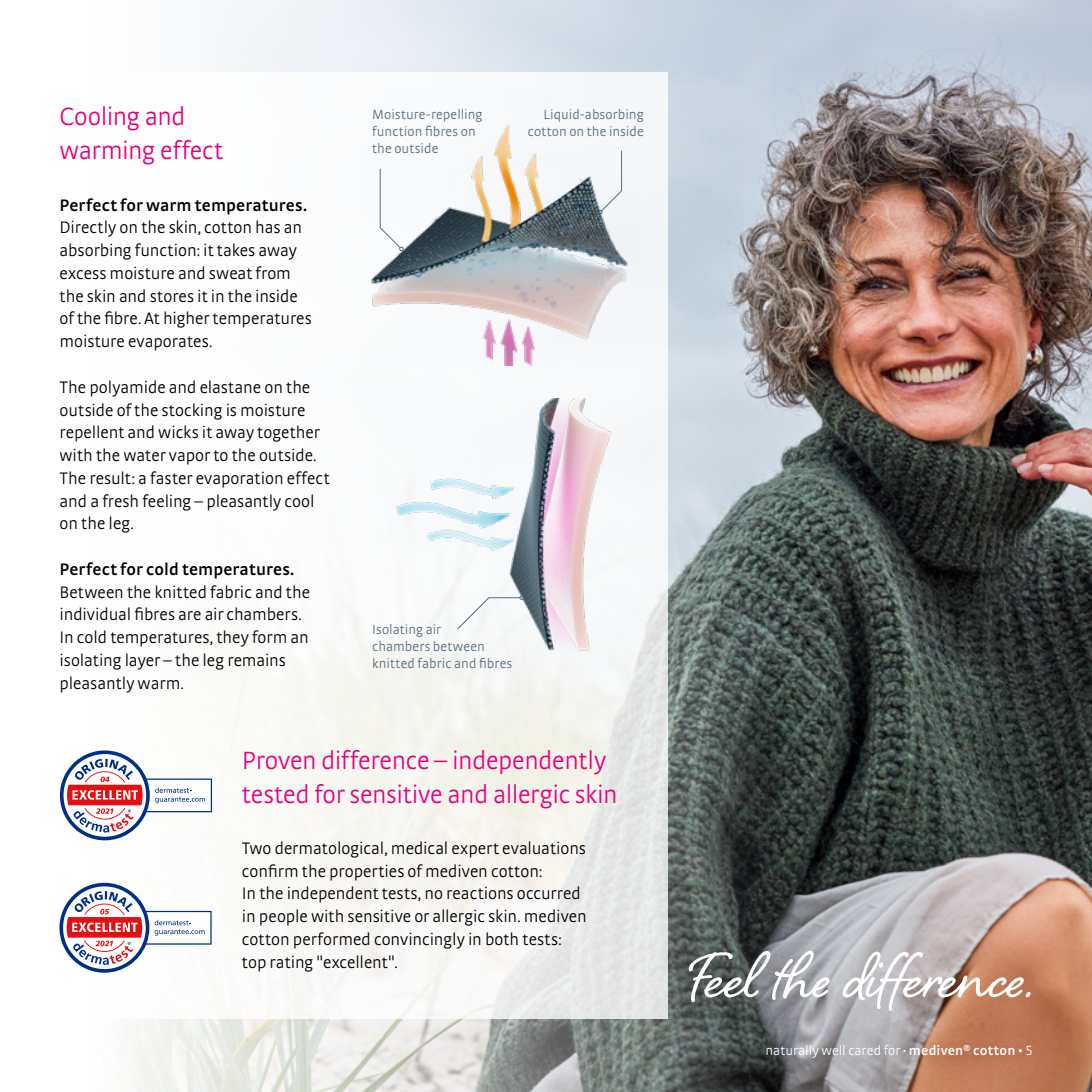
<style>
.page{position:relative;width:1092px;height:1092px;background:#fff}
.page>*{position:absolute;margin:0;border:0;box-sizing:border-box;transform-origin:0 0}
.t1{font:82.25px "Shelby";letter-spacing:.005em;color:#fff}
.t2{font:300 26.25px/34.1px "medi Strada Pro";letter-spacing:-.01em;color:#e6007d}
.t3{font:300 17.5px/22.8px "medi Strada Pro";color:#000}
.t4{font:600 17.5px "medi Strada Pro";letter-spacing:.01em;color:#000}
.t5{font:300 14px/16.8px "medi Strada Pro";letter-spacing:.005em;color:#576d7e}
.t6{font:300 14px "medi Strada Pro";letter-spacing:.005em;color:#fff}
.s1{font-weight:600}
</style>
<div class="page">
<img style="left:131px;top:0;width:960px;height:1091px">
<div style="left:0;top:73px;width:667px;height:945px;background:linear-gradient(to right,#fff,#eeeeeb)"></div>
<img style="left:0;top:205px;width:1px;height:381px">
<img style="left:363px;top:90px;width:274px;height:275px">
<img style="left:363px;top:398px;width:274px;height:279px">
<svg style="left:60px;top:750px;width:152px;height:90px"></svg>
<svg style="left:60px;top:882px;width:151px;height:90px"></svg>
<svg style="left:456px;top:594px;width:69px;height:36px"></svg>
<svg style="left:379px;top:168px;width:25px;height:84px"></svg>
<svg style="left:597px;top:150px;width:25px;height:65px"></svg>
<h2 class="t2" style="left:60px;top:99px;width:165px">Cooling and warming effect</h2>
<p class="t4" style="left:60px;top:193px;width:249px">Perfect for warm temperatures.</p>
<p class="t3" style="left:60px;top:216px;width:254px">Directly on the skin, cotton has an absorbing function: it takes away excess moisture and sweat from the skin and stores it in the inside of the fibre. At higher temperatures moisture evaporates.</p>
<p class="t3" style="left:60px;top:375px;width:271px">The polyamide and elastane on the outside of the stocking is moisture repellent and wicks it away together with the water vapor to the outside.<br>The result: a faster evaporation effect and a fresh feeling – pleasantly cool on the leg.</p>
<p class="t4" style="left:60px;top:557px;width:236px">Perfect for cold temperatures.</p>
<p class="t3" style="left:60px;top:580px;width:252px">Between the knitted fabric and the individual fibres are air chambers.<br>In cold temperatures, they form an isolating layer – the leg remains pleasantly warm.</p>
<p class="t5" style="left:372px;top:106px;width:112px">Moisture-repelling function fibres on the outside</p>
<p class="t5" style="left:528px;top:106px;width:117px;text-align:right">Liquid-absorbing cotton on the inside</p>
<p class="t5" style="left:372px;top:621px;width:141px">Isolating air<br>chambers between knitted fabric and fibres</p>
<h2 class="t2" style="left:242px;top:742px;width:377px">Proven difference – independently tested for sensitive and allergic skin</h2>
<p class="t3" style="left:242px;top:836px;width:346px">Two dermatological, medical expert evaluations confirm the properties of mediven cotton:<br>In the independent tests, no reactions occurred in people with sensitive or allergic skin. mediven cotton performed convincingly in both tests: top rating "excellent".</p>
<h1 class="t1" style="left:688px;top:920px;width:347px">Feel the difference.</h1>
<p class="t6" style="left:765px;top:1041px;width:268px">naturally well cared for <span class="s1">· mediven® cotton •</span> 5</p>
</div>
